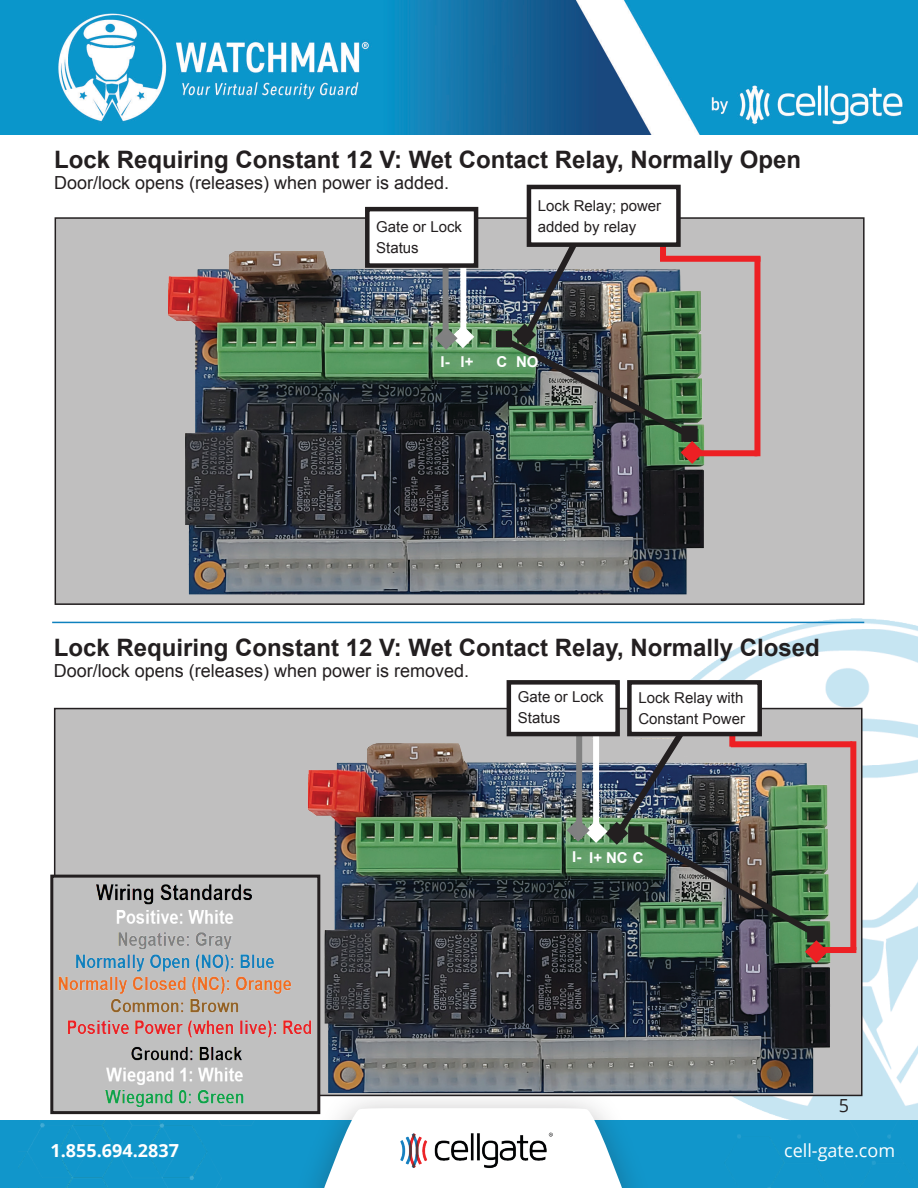
<style>
.page{position:relative;width:918px;height:1188px;background:#fff}
.page>*{position:absolute;margin:0;border:0;box-sizing:border-box;transform-origin:0 0}
.Heading_1{font:700 24px "Arial";color:#231f20}
.Heading_1-2{font:18px "Arial";color:#231f20}
.t1{font:700 18px "Open Sans";color:#fff}
.t2{font:18px "Open Sans";color:#fff}
.t3{font:18px "Open Sans";color:#231f20}
.Text{font:15px/21px "Arial";color:#231f20}
.Text-2{font:700 15px "Arial";color:#fff}
</style>
<div class="page">
<img style="left:0;top:0;width:918px;height:135px">
<div style="left:18px;top:1120px;width:900px;height:68px;background:#1196cb"></div>
<div style="left:293px;top:1085px;width:360px;height:103px;background:#231f20;opacity:.35"></div>
<svg style="left:320px;top:1108px;width:306px;height:80px"></svg>
<img style="left:386px;top:1127px;width:169px;height:54px">
<img style="left:576px;top:618px;width:342px;height:502px">
<div style="left:55px;top:709px;width:807px;height:386px;background:#c0bfbf"></div>
<img style="left:305px;top:743px;width:534px;height:350px">
<div style="left:55px;top:218px;width:809px;height:386px;background:#c0bfbf"></div>
<img style="left:566px;top:692px;width:263px;height:272px">
<div style="left:823px;top:947px;width:33px;height:6px;background:#ed2024"></div>
<div style="left:850px;top:741px;width:6px;height:209px;background:#ed2024"></div>
<div style="left:731px;top:741px;width:121px;height:6px;background:#ed2024"></div>
<div style="left:729px;top:693px;width:6px;height:54px;background:#ed2024"></div>
<div style="left:629px;top:682px;width:131px;height:52px;background:#fff"></div>
<div style="left:627px;top:680px;width:135px;height:56px;border:4px solid #231f20"></div>
<div style="left:593px;top:723px;width:6px;height:112px;background:#fff"></div>
<img style="left:168px;top:252px;width:545px;height:343px">
<div style="left:460px;top:246px;width:6px;height:94px;background:#fff"></div>
<div style="left:660px;top:256px;width:100px;height:6px;background:#ed2024"></div>
<div style="left:754px;top:257px;width:6px;height:199px;background:#ed2024"></div>
<div style="left:690px;top:450px;width:67px;height:6px;background:#ed2024"></div>
<svg style="left:434px;top:324px;width:41px;height:27px"></svg>
<div style="left:443px;top:255px;width:6px;height:81px;background:#818181"></div>
<div style="left:367px;top:209px;width:109px;height:57px;background:#fff"></div>
<div style="left:365px;top:207px;width:113px;height:61px;border:4px solid #231f20"></div>
<div style="left:527px;top:185px;width:154px;height:62px;border:4px solid #231f20"></div>
<div style="left:509px;top:682px;width:109px;height:52px;background:#fff"></div>
<div style="left:507px;top:680px;width:113px;height:56px;border:4px solid #231f20"></div>
<img style="left:492px;top:201px;width:213px;height:264px">
<img style="left:54px;top:879px;width:262px;height:231px">
<div style="left:50px;top:875px;width:270px;height:239px;border:3px solid #231f20"></div>
<hr style="left:52px;top:622px;width:812px;height:1px;background:#0e81be">
<p class="Heading_1" style="left:54px;top:144px;width:749px">Lock Requiring Constant 12 V: Wet Contact Relay, Normally Open</p>
<p class="Heading_1-2" style="left:54px;top:171px;width:397px">Door/lock opens (releases) when power is added.</p>
<p class="Text" style="left:376px;top:217px;width:87px">Gate or Lock<br>Status</p>
<p class="Text" style="left:538px;top:195px;width:125px">Lock Relay; power added by relay</p>
<p class="Text-2" style="left:441px;top:352px;width:11px">I-</p>
<p class="Text-2" style="left:460px;top:352px;width:14px">I+</p>
<p class="Text-2" style="left:496px;top:351px;width:12px">C</p>
<p class="Text-2" style="left:516px;top:352px;width:24px">NO</p>
<p class="Heading_1" style="left:54px;top:632px;width:767px">Lock Requiring Constant 12 V: Wet Contact Relay, Normally Closed</p>
<p class="Heading_1-2" style="left:54px;top:659px;width:417px">Door/lock opens (releases) when power is removed.</p>
<p class="Text" style="left:518px;top:687px;width:87px">Gate or Lock<br>Status</p>
<p class="Text" style="left:638px;top:688px;width:108px">Lock Relay with<br>Constant Power</p>
<p class="Text-2" style="left:572px;top:847px;width:11px">I-</p>
<p class="Text-2" style="left:589px;top:848px;width:56px">I+ NC C</p>
<p class="t3" style="left:839px;top:1093px;width:12px">5</p>
<p class="t1" style="left:51px;top:1137px;width:130px">1.855.694.2837</p>
<p class="t2" style="left:784px;top:1138px;width:112px">cell-gate.com</p>
</div>
